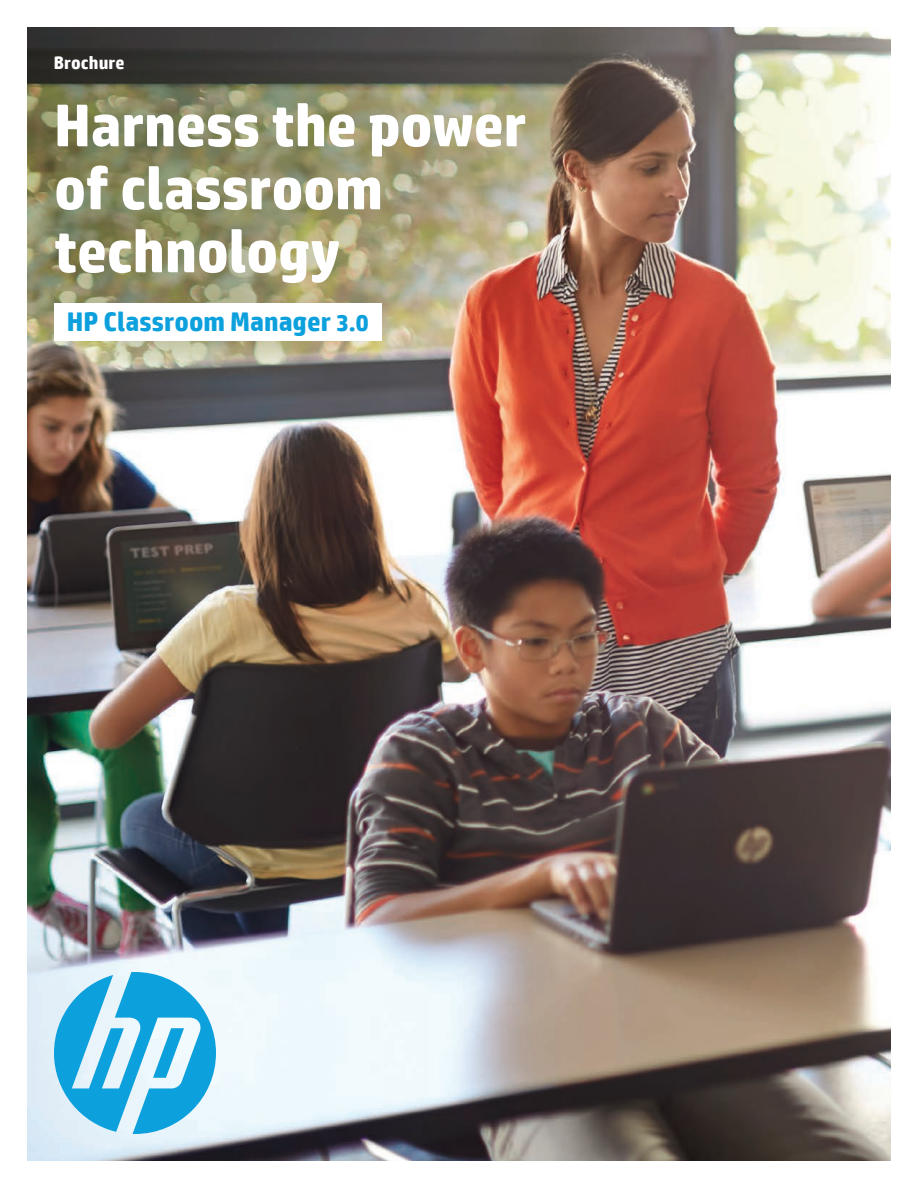
<style>
.page{position:relative;width:918px;height:1188px;background:#fff}
.page>*{position:absolute;margin:0;border:0;box-sizing:border-box;transform-origin:0 0}
.t1{font:700 60px/63px "HP Simplified";letter-spacing:-.005em;color:#fff}
.t2{font:700 27px "HP Simplified";color:#0ca0dd}
.t3{font:700 18px "HP Simplified";letter-spacing:.005em;color:#fff}
.s1{font-size:24px}
</style>
<div class="page">
<img style="left:27px;top:27px;width:864px;height:1134px">
<svg style="left:54px;top:972px;width:162px;height:162px"></svg>
<div style="left:54px;top:303px;width:327px;height:37px;background:#fff"></div>
<p class="t3" style="left:54px;top:51px;width:72px">Brochure</p>
<p class="t1" style="left:54px;top:94px;width:474px">Harness the power of classroom technology</p>
<p class="t2" style="left:67px;top:304px;width:303px">HP Classroom Manager <span class="s1">3.0</span></p>
</div>
